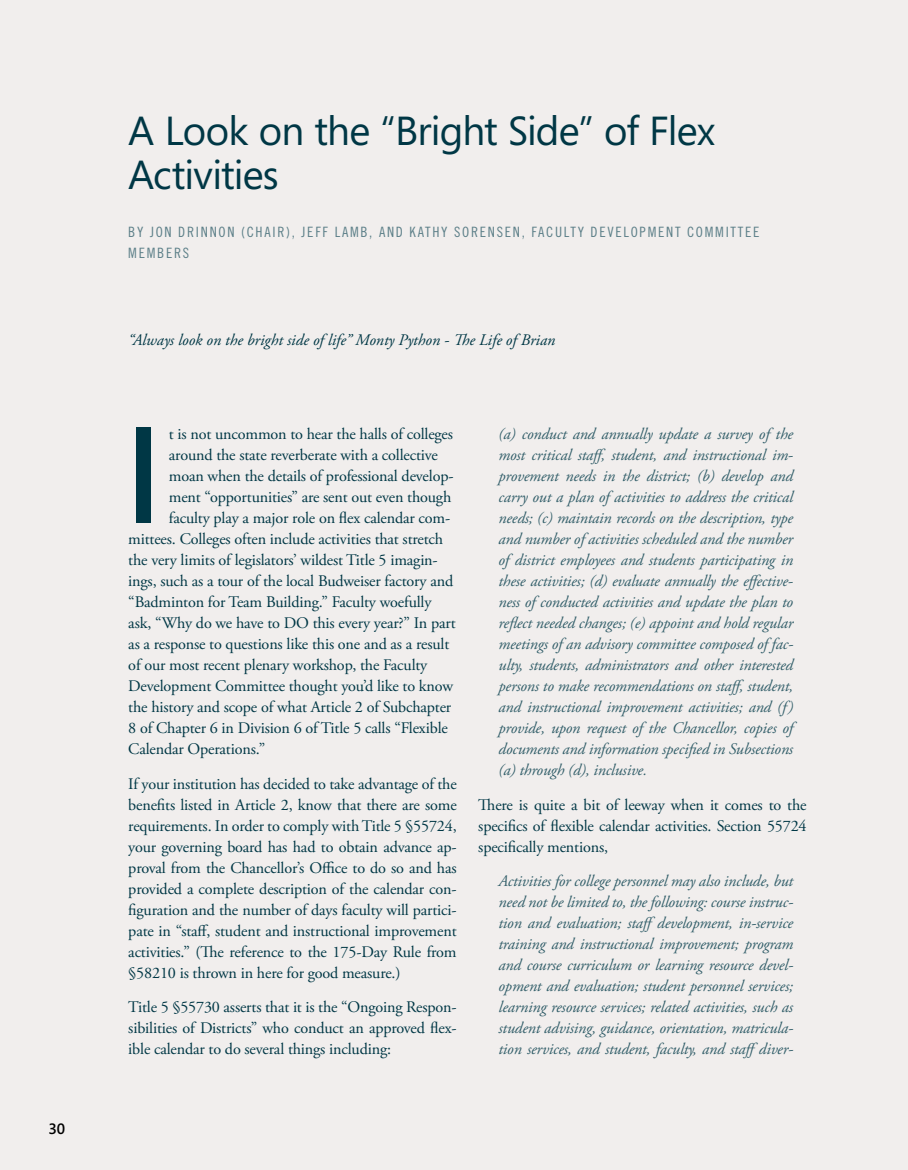
<style>
.page{position:relative;width:908px;height:1170px;background:#f1eeed}
.page>*{position:absolute;margin:0;border:0;box-sizing:border-box;transform-origin:0 0}
.t1{font:135.15px "Alternate Gothic No 2 BT";color:#003745}
.t2{font:40.5px/43.5px "Segoe";letter-spacing:-.025em;color:#003745}
.t3{font:16.2px/21px "Adobe Garamond Pro";letter-spacing:-.01em;color:#003745;text-align:justify}
.t4{font:italic 16.2px/21px "Adobe Garamond Pro";letter-spacing:-.01em;color:#335f6a;text-align:justify}
.t5{font:italic 16.2px "Adobe Garamond Pro";color:#003745}
.t6{font:600 15px "Segoe";color:#000}
.t7{font:14.25px/21px "Trade Gothic Cond Eighteen";letter-spacing:.12em;color:#5c7f88}
</style>
<div class="page">
<p class="t6" style="left:48px;top:1118px;width:18px">30</p>
<h2 class="t2" style="left:128px;top:108px;width:588px">A Look on the “Bright Side” of Flex<br>Activities</h2>
<p class="t7" style="left:128px;top:221px;width:632px">BY JON DRINNON (CHAIR), JEFF LAMB, AND KATHY SORENSEN, FACULTY DEVELOPMENT COMMITTEE<br>MEMBERS</p>
<p class="t5" style="left:128px;top:330px;width:428px">“Always look on the bright side of life” Monty Python - The Life of Brian</p>
<h1 class="t1" style="left:128px;top:401px;width:31px">I</h1>
<p class="t3" style="left:169px;top:424px;width:286px">t is not uncommon to hear the halls of colleges</p>
<p class="t3" style="left:169px;top:445px;width:270px">around the state reverberate with a collective</p>
<p class="t3" style="left:169px;top:466px;width:286px">moan when the details of professional develop-</p>
<p class="t3" style="left:169px;top:487px;width:284px">ment “opportunities” are sent out even though</p>
<p class="t3" style="left:169px;top:508px;width:283px">faculty play a major role on flex calendar com-</p>
<p class="t3" style="left:128px;top:529px;width:316px">mittees. Colleges often include activities that stretch</p>
<p class="t3" style="left:128px;top:550px;width:311px">the very limits of legislators’ wildest Title 5 imagin-</p>
<p class="t3" style="left:128px;top:571px;width:326px">ings, such as a tour of the local Budweiser factory and</p>
<p class="t3" style="left:128px;top:592px;width:305px">“Badminton for Team Building.” Faculty woefully</p>
<p class="t3" style="left:128px;top:613px;width:329px">ask, “Why do we have to DO this every year?” In part</p>
<p class="t3" style="left:128px;top:634px;width:322px">as a response to questions like this one and as a result</p>
<p class="t3" style="left:128px;top:655px;width:300px">of our most recent plenary workshop, the Faculty</p>
<p class="t3" style="left:128px;top:676px;width:326px">Development Committee thought you’d like to know</p>
<p class="t3" style="left:128px;top:697px;width:324px">the history and scope of what Article 2 of Subchapter</p>
<p class="t3" style="left:128px;top:718px;width:321px">8 of Chapter 6 in Division 6 of Title 5 calls “Flexible</p>
<p class="t3" style="left:128px;top:739px;width:138px">Calendar Operations.”</p>
<p class="t3" style="left:128px;top:774px;width:330px">If your institution has decided to take advantage of the benefits listed in Article 2, know that there are some requirements. In order to comply with Title 5 §55724, your governing board has had to obtain advance ap&shy;proval from the Chancellor’s Office to do so and has provided a complete description of the calendar con&shy;figuration and the number of days faculty will partici&shy;pate in “staff, student and instructional improvement activities.” (The reference to the 175-Day Rule from §58210 is thrown in here for good measure.)</p>
<p class="t3" style="left:128px;top:997px;width:330px">Title 5 §55730 asserts that it is the “Ongoing Respon&shy;sibilities of Districts” who conduct an approved flex&shy;ible calendar to do several things including:</p>
<p class="t4" style="left:498px;top:424px;width:296px">(a) conduct and annually update a survey of the most critical staff, student, and instructional im&shy;provement needs in the district; (b) develop and carry out a plan of activities to address the critical needs; (c) maintain records on the description, type and number of activities scheduled and the number of district employees and students participating in these activities; (d) evaluate annually the effective&shy;ness of conducted activities and update the plan to reflect needed changes; (e) appoint and hold regular meetings of an advisory committee composed of fac&shy;ulty, students, administrators and other interested persons to make recommendations on staff, student, and instructional improvement activities; and (f) provide, upon request of the Chancellor, copies of documents and information specified in Subsections (a) through (d), inclusive.</p>
<p class="t3" style="left:478px;top:795px;width:330px">There is quite a bit of leeway when it comes to the specifics of flexible calendar activities. Section 55724 specifically mentions,</p>
<p class="t4" style="left:498px;top:871px;width:296px">Activities for college personnel may also include, but need not be limited to, the following: course instruc&shy;tion and evaluation; staffdevelopment, in-service training and instructional improvement; program and course curriculum or learning resource devel&shy;opment and evaluation; student personnel services; learning resource services; related activities, such as student advising, guidance, orientation, matricula&shy;tion services, and student, faculty, and staffdiver-</p>
</div>
